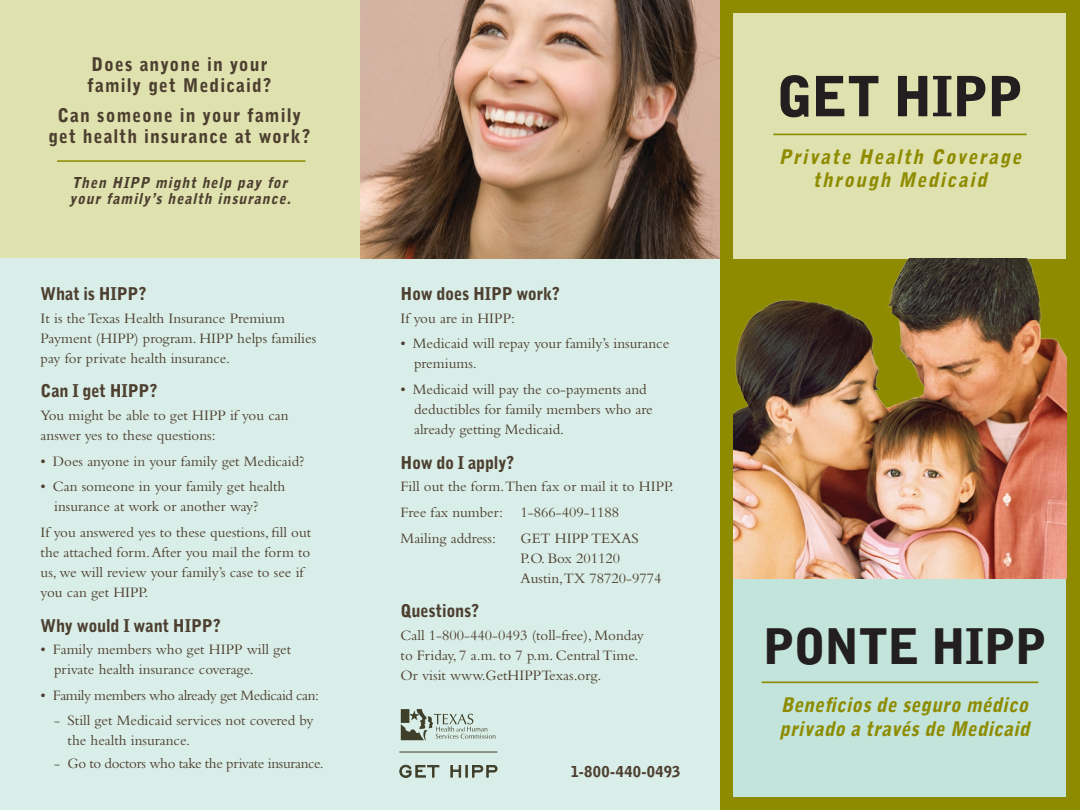
<style>
.page{position:relative;width:1080px;height:810px;background:#fff}
.page>*{position:absolute;margin:0;border:0;box-sizing:border-box;transform-origin:0 0}
.t1{font:900 55px "Bell Gothic";letter-spacing:-.02em;color:#231f20}
.t2{font:900 48.75px "Bell Gothic";letter-spacing:-.025em;color:#231f20}
.t3{font:italic 900 20px/22.5px "Bell Gothic";color:#8e8b00;text-align:center;scale:.94 1}
.t4{font:900 18.75px/21.2px "Bell Gothic";letter-spacing:.06em;color:#4d3f30;scale:.94 1}
.t5{font:900 17.5px "Bell Gothic";letter-spacing:-.01em;color:#4d3f30;scale:.94 1}
.t6{font:15px/20px "Bembo Std";color:#4d3f30}
.t7{font:15px/25.6px "Bembo Std";letter-spacing:-.03em;color:#4d3f30}
.t8{font:15px/22.8px "Bembo Std";letter-spacing:-.025em;color:#4d3f30}
.t9{font:italic 900 15px/16.2px "Bell Gothic";color:#4d3f30;scale:.94 1}
.t10{font:900 15px "Bell Gothic";letter-spacing:.015em;color:#4d3f30}
</style>
<div class="page">
<div style="left:720px;top:0;width:360px;height:810px;background:#8e8b00"></div>
<div style="left:733px;top:13px;width:333px;height:246px;background:#dfe2ae"></div>
<div style="left:733px;top:579px;width:333px;height:217px;background:#c2e4da"></div>
<div style="left:0;top:0;width:360px;height:810px;background:#d9eee8"></div>
<div style="left:360px;top:0;width:360px;height:810px;background:#d9eee8"></div>
<div style="left:0;top:0;width:360px;height:258px;background:#dfe2ae"></div>
<img style="left:733px;top:259px;width:333px;height:319px">
<img style="left:360px;top:0;width:360px;height:259px">
<hr style="left:773px;top:134px;width:254px;height:1px;background:#8e8b00">
<hr style="left:762px;top:681px;width:276px;height:2px;background:#8e8b00">
<hr style="left:57px;top:160px;width:249px;height:2px;background:#8e8b00">
<svg style="left:400px;top:765px;width:97px;height:13px"></svg>
<hr style="left:399px;top:752px;width:98px;height:1px;background:#3f3e29">
<svg style="left:401px;top:709px;width:94px;height:31px"></svg>
<p class="t4" style="left:87px;top:54px;width:198px">Does anyone in your family get Medicaid?</p>
<p class="t4" style="left:48px;top:105px;width:280px;text-align:center">Can someone in your family get health insurance at work?</p>
<p class="t9" style="left:70px;top:174px;width:241px">Then HIPP might help pay for your family’s health insurance.</p>
<p class="t5" style="left:41px;top:284px;width:114px">What is HIPP?</p>
<p class="t6" style="left:41px;top:308px;width:277px">It is the Texas Health Insurance Premium<br>Payment (HIPP) program. HIPP helps families pay for private health insurance.</p>
<p class="t5" style="left:41px;top:381px;width:126px">Can I get HIPP?</p>
<p class="t6" style="left:41px;top:405px;width:249px">You might be able to get HIPP if you can answer yes to these questions:</p>
<p class="t6" style="left:41px;top:451px;width:266px">• Does anyone in your family get Medicaid?</p>
<p class="t6" style="left:54px;top:476px;width:233px;text-indent:-13px">• Can someone in your family get health insurance at work or another way?</p>
<p class="t6" style="left:41px;top:522px;width:272px">If you answered yes to these questions, fill out the attached form. After you mail the form to us, we will review your family’s case to see if you can get HIPP.</p>
<p class="t5" style="left:41px;top:615px;width:193px">Why would I want HIPP?</p>
<p class="t6" style="left:54px;top:639px;width:238px;text-indent:-13px">• Family members who get HIPP will get private health insurance coverage.</p>
<p class="t7" style="left:68px;top:682px;width:253px;text-indent:-27px">• Family members who already get Medicaid can:<br>Still get Medicaid services not covered by</p>
<p class="t8" style="left:68px;top:729px;width:258px">the health insurance.<br>Go to doctors who take the private insurance.</p>
<p class="t6" style="left:54px;top:711px;width:7px">-</p>
<p class="t6" style="left:54px;top:753px;width:7px">-</p>
<p class="t5" style="left:401px;top:284px;width:171px">How does HIPP work?</p>
<p class="t6" style="left:401px;top:308px;width:116px">If you are in HIPP:</p>
<p class="t6" style="left:414px;top:333px;width:257px;text-indent:-13px">• Medicaid will repay your family’s insurance premiums.</p>
<p class="t6" style="left:414px;top:379px;width:240px;text-indent:-13px">• Medicaid will pay the co-payments and deductibles for family members who are already getting Medicaid.</p>
<p class="t5" style="left:401px;top:452px;width:122px">How do I apply?</p>
<p class="t6" style="left:401px;top:473px;width:275px;line-height:25.6px">Fill out the form.Then fax or mail it to HIPP.<br>Free fax number: 1-866-409-1188<br>Mailing address:</p>
<p class="t6" style="left:521px;top:528px;width:142px">GET HIPP TEXAS<br>P.O. Box 201120<br>Austin,TX 78720-9774</p>
<p class="t5" style="left:401px;top:601px;width:85px">Questions?</p>
<p class="t6" style="left:401px;top:625px;width:245px">Call 1-800-440-0493 (toll-free), Monday to Friday, 7 a.m. to 7 p.m. Central Time.<br>Or visit www.GetHIPPTexas.org.</p>
<p class="t10" style="left:571px;top:762px;width:111px">1-800-440-0493</p>
<h1 class="t1" style="left:777px;top:64px;width:248px">GET HIPP</h1>
<h3 class="t3" style="left:779px;top:146px;width:265px">Private Health Coverage through Medicaid</h3>
<h2 class="t2" style="left:762px;top:619px;width:286px">Ponte HIPP</h2>
<h3 class="t3" style="left:780px;top:693px;width:273px;line-height:24px;text-align:left">Beneficiosde seguro médico privado a travésde Medicaid</h3>
</div>
